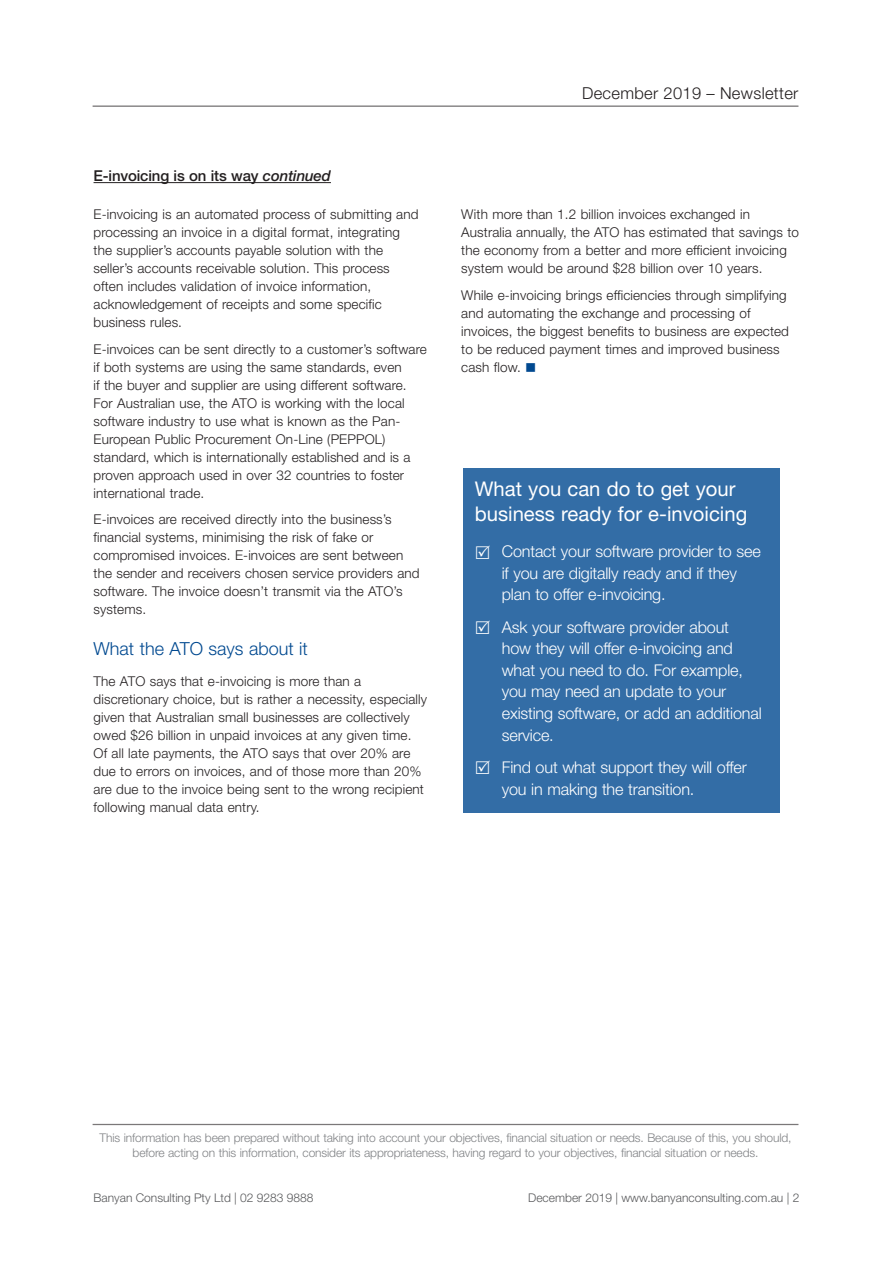
<style>
.page{position:relative;width:893px;height:1263px;background:#fff}
.page>*{position:absolute;margin:0;border:0;box-sizing:border-box;transform-origin:0 0}
._15_subhead_red{font:20.25px/24.3px "Helvetica Neue";color:#fff}
._15_subhead_red-2{font:300 18px "Helvetica Neue";color:#014990}
.t1{font:300 16.5px "Helvetica Neue";letter-spacing:.02em;color:#231f20}
._15_Blurb_text{font:300 16.2px/21.6px "Helvetica Neue";letter-spacing:-.01em;color:#fff}
._15_Subhead_small{font:500 15px "Helvetica Neue";letter-spacing:-.01em;color:#231f20}
._15_Body_text{font:300 13.5px/18px "Helvetica Neue";letter-spacing:.01em;color:#231f20}
.Disclaimer{font:300 12px/15px "Helvetica Neue";letter-spacing:-.01em;color:#808285;text-align:center}
.t2{font:300 12px "Helvetica Neue";color:#57585a}
.s1{font-style:italic}
.s2{color:#014990}
</style>
<div class="page">
<hr style="left:93px;top:106px;width:705px;height:1px;background:#231f20">
<hr style="left:94px;top:182px;width:237px;height:1px;background:#231f20">
<hr style="left:93px;top:1124px;width:705px;height:1px;background:#231f20">
<div style="left:464px;top:468px;width:316px;height:345px;background:#336da6"></div>
<p class="_15_Subhead_small" style="left:94px;top:167px;width:239px">E-invoicing is on its way <span class="s1">continued</span></p>
<p class="_15_Body_text" style="left:94px;top:205px;width:326px">E-invoicing is an automated process of submitting and processing an invoice in a digital format, integrating the supplier’s accounts payable solution with the seller’s accounts receivable solution. This process often includes validation of invoice information, acknowledgement of receipts and some specific business rules.</p>
<p class="_15_Body_text" style="left:94px;top:340px;width:335px">E-invoices can be sent directly to a customer’s software if both systems are using the same standards, even<br>if the buyer and supplier are using different software.<br>For Australian use, the ATO is working with the local software industry to use what is known as the Pan-European Public Procurement On-Line (PEPPOL) standard, which is internationally established and is a proven approach used in over 32 countries to foster international trade.</p>
<p class="_15_Body_text" style="left:94px;top:510px;width:328px">E-invoices are received directly into the business’s financial systems, minimising the risk of fake or compromised invoices. E-invoices are sent between the sender and receivers chosen service providers and software. The invoice doesn’t transmit via the ATO’s systems.</p>
<p class="_15_subhead_red-2" style="left:94px;top:638px;width:216px">What the ATO says about it</p>
<p class="_15_Body_text" style="left:94px;top:672px;width:335px">The ATO says that e-invoicing is more than a discretionary choice, but is rather a necessity, especially given that Australian small businesses are collectively owed $26 billion in unpaid invoices at any given time.<br>Of all late payments, the ATO says that over 20% are due to errors on invoices, and of those more than 20% are due to the invoice being sent to the wrong recipient following manual data entry.</p>
<p class="t1" style="left:582px;top:83px;width:218px">December 2019 – Newsletter</p>
<p class="_15_Body_text" style="left:461px;top:205px;width:339px">With more than 1.2 billion invoices exchanged in Australia annually, the ATO has estimated that savings to the economy from a better and more efficient invoicing system would be around $28 billion over 10 years.</p>
<p class="_15_Body_text" style="left:461px;top:286px;width:329px">While e-invoicing brings efficiencies through simplifying and automating the exchange and processing of invoices, the biggest benefits to business are expected to be reduced payment times and improved business cash flow. <span class="s2">■</span></p>
<p class="_15_subhead_red" style="left:475px;top:477px;width:274px">What you can do to get your business ready for e-invoicing</p>
<p class="_15_Blurb_text" style="left:502px;top:540px;width:261px">Contact your software provider to see if you are digitally ready and if they plan to offer e-invoicing.</p>
<p class="_15_Blurb_text" style="left:502px;top:616px;width:261px">Ask your software provider about how they will offer e-invoicing and what you need to do. For example, you may need an update to your existing software, or add an additional service.</p>
<p class="_15_Blurb_text" style="left:502px;top:756px;width:247px">Find out what support they will offer you in making the transition.</p>
<p class="Disclaimer" style="left:100px;top:1130px;width:693px">This information has been prepared without taking into account your objectives, financial situation or needs. Because of this, you should, before acting on this information, consider its appropriateness, having regard to your objectives, financial situation or needs.</p>
<p class="t2" style="left:94px;top:1190px;width:222px">Banyan Consulting Pty Ltd | 02 9283 9888</p>
<p class="t2" style="left:528px;top:1190px;width:273px">December 2019 | www.banyanconsulting.com.au | 2</p>
</div>
